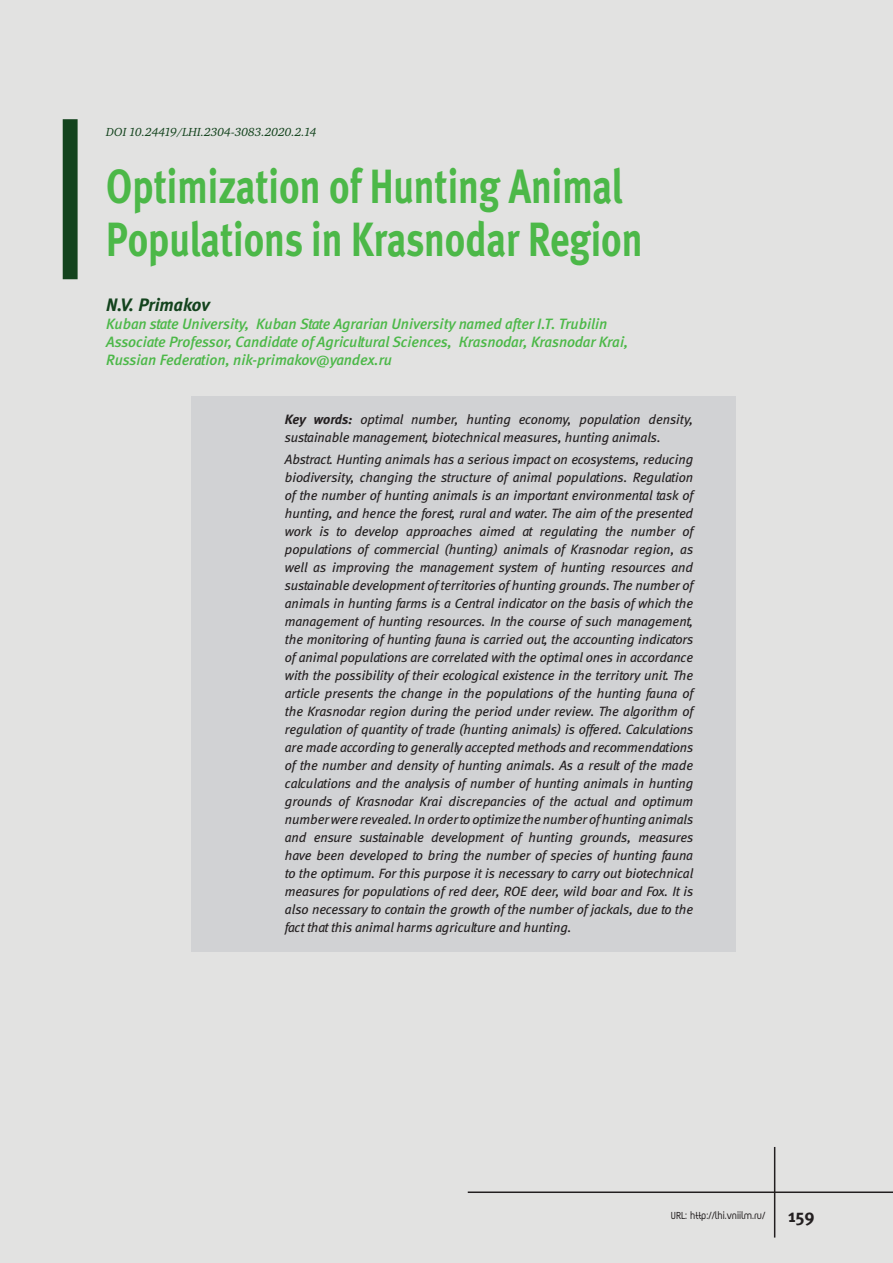
<style>
.page{position:relative;width:893px;height:1263px;background:#e2e2e1}
.page>*{position:absolute;margin:0;border:0;box-sizing:border-box;transform-origin:0 0}
.Zag_1{font:48px/52.5px "Meta Bold LFC";color:#4cb848;scale:.8 1}
.Zag_Avtor{font:italic 18px "Meta Bold C";color:#13431d}
.t1{font:18px "Meta Bold C";color:#231f20}
.Zag_Avtor_01{font:italic 15px/18px "Meta Medium C";letter-spacing:-.01em;color:#4cb848}
.Annotaciya{font:italic 13.5px/18px "Meta Book C";letter-spacing:-.005em;color:#231f20}
.UDK{font:italic 12px "Charter C";color:#13431d}
.t2{font:700 12px "Magic C";color:#231f20}
.s1{font-family:"Meta Bold LFC"}
</style>
<div class="page">
<hr style="left:468px;top:1191px;width:425px;height:2px;background:#231f20">
<hr style="left:774px;top:1147px;width:1px;height:90px;background:#231f20">
<div style="left:63px;top:119px;width:15px;height:160px;background:#13431d"></div>
<div style="left:191px;top:396px;width:545px;height:65px;background:#d1d2d4"></div>
<div style="left:191px;top:436px;width:545px;height:516px;background:#d1d2d4"></div>
<p class="UDK" style="left:106px;top:126px;width:212px">DOI 10.24419/LHI.2304-3083.2020.2.14</p>
<p class="Zag_1" style="left:106px;top:160px;width:672px">Optimization of Hunting Animal<br>Populations in Krasnodar Region</p>
<p class="Zag_Avtor" style="left:106px;top:294px;width:105px">N.V. Primakov</p>
<p class="Zag_Avtor_01" style="left:106px;top:315px;width:523px">Kuban state University, Kuban State Agrarian University named after I.T. Trubilin<br>Associate Professor, Candidate of Agricultural Sciences, Кrasnodar, Krasnodar Krai,</p>
<p class="Zag_Avtor_01" style="left:106px;top:351px;width:287px">Russian Federation, nik-primakov@yandex.ru</p>
<p class="Annotaciya" style="left:285px;top:410px;width:410px"><span class="s1">Key words:</span> optimal number, hunting economy, population density, sustainable management, biotechnical measures, hunting animals.</p>
<p class="Annotaciya" style="left:285px;top:450px;width:410px;text-align:justify">Abstract. Hunting animals has a serious impact on ecosystems, reducing biodiversity, changing the structure of animal populations. Regulation of the number of hunting animals is an important environmental task of hunting, and hence the forest, rural and water. The aim of the presented work is to develop approaches aimed at regulating the number of populations of commercial (hunting) animals of Krasnodar region, as well as improving the management system of hunting resources and sustainable development of territories of hunting grounds. The number of animals in hunting farms is a Central indicator on the basis of which the management of hunting resources. In the course of such management, the monitoring of hunting fauna is carried out, the accounting indicators of animal populations are correlated with the optimal ones in accordance with the possibility of their ecological existence in the territory unit. The article presents the change in the populations of the hunting fauna of the Krasnodar region during the period under review. The algorithm of regulation of quantity of trade (hunting animals) is offered. Calculations are made according to generally accepted methods and recommendations of the number and density of hunting animals. As a result of the made calculations and the analysis of number of hunting animals in hunting grounds of Krasnodar Krai discrepancies of the actual and optimum number were revealed. In order to optimize the number of hunting animals and ensure sustainable development of hunting grounds, measures have been developed to bring the number of species of hunting fauna to the optimum. For this purpose it is necessary to carry out biotechnical measures for populations of red deer, ROE deer, wild boar and Fox. It is also necessary to contain the growth of the number of jackals, due to the fact that this animal harms agriculture and hunting.</p>
<p class="t2" style="left:671px;top:1210px;width:96px">URL: http://lhi.vniilm.ru/</p>
<h2 class="t1" style="left:788px;top:1205px;width:28px">159</h2>
</div>
